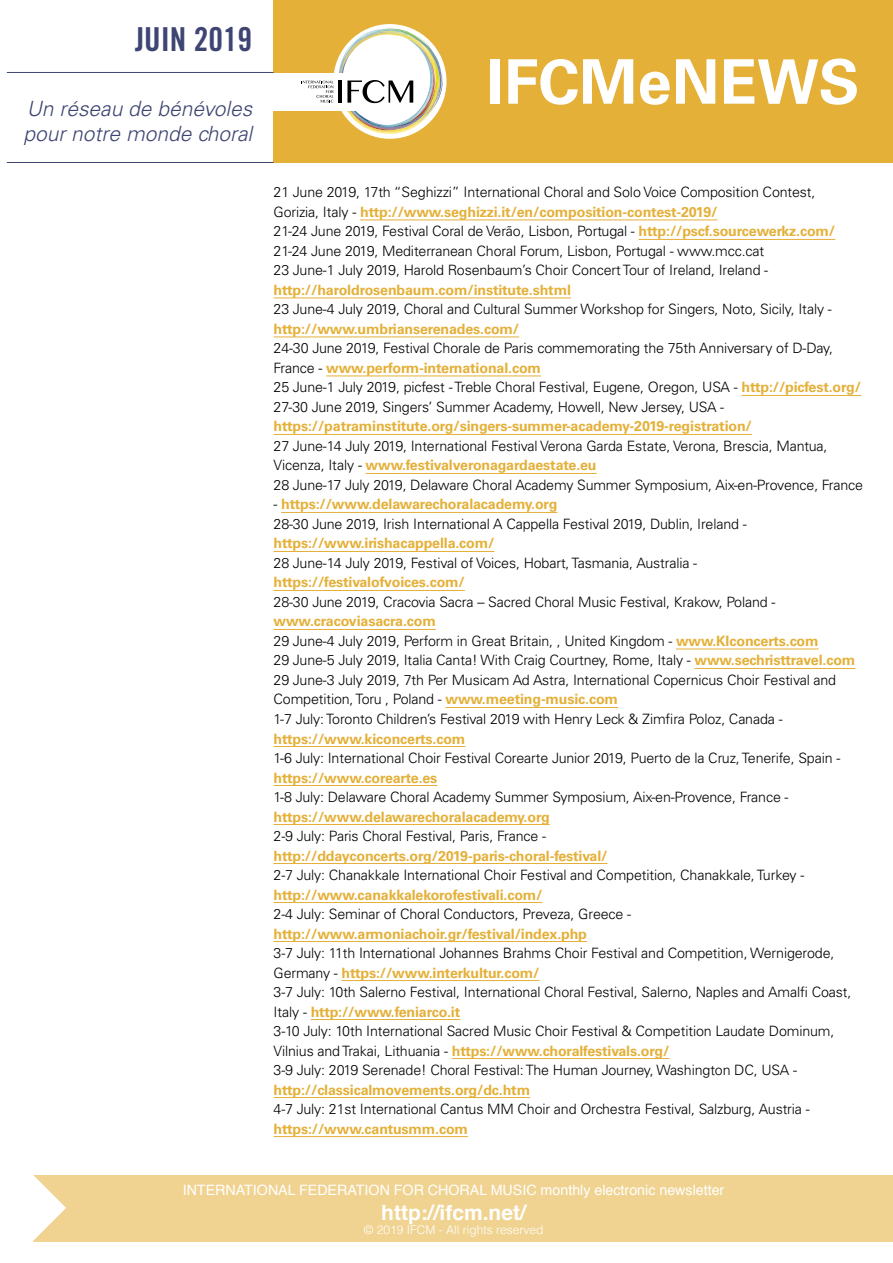
<style>
.page{position:relative;width:893px;height:1263px;background:#fff}
.page>*{position:absolute;margin:0;border:0;box-sizing:border-box;transform-origin:0 0}
.t1{font:700 61.5px "Univers LT Std";color:#fff}
.Month{font:33px "Trade Gothic LT Std Bd Cn 20";color:#3e4572}
.Volunteer{font:italic 300 21px/25.2px "Univers LT Std";color:#3e4572}
.t2{font:700 21px "Helvetica";color:#fff}
.Text{font:300 14.25px/19.5px "Univers LT Std";letter-spacing:-.01em;color:#000}
.Text-2{font:700 14.25px/19.5px "Univers LT Std";letter-spacing:-.01em;color:#e4b038}
.t3{font:14.25px "Helvetica";color:#fff}
.t4{font:300 12px "Helvetica";color:#fff}
.s1{font-weight:700;color:#e4b038}
.s2{font-weight:300;color:#000}
</style>
<div class="page">
<div style="left:274px;top:0;width:619px;height:163px;background:#e4b038"></div>
<div style="left:33px;top:1176px;width:860px;height:66px;background:#f0d391"></div>
<svg style="left:33px;top:1175px;width:33px;height:66px"></svg>
<div style="left:333px;top:24px;width:113px;height:115px;background:#fff;border-radius:50%"></div>
<div style="left:270px;top:73px;width:117px;height:38px;background:#fff"></div>
<svg style="left:302px;top:29px;width:141px;height:105px"></svg>
<hr style="left:7px;top:72px;width:267px;height:1px;background:#3e4572">
<hr style="left:7px;top:162px;width:267px;height:1px;background:#3e4572">
<hr style="left:360px;top:220px;width:357px;height:1px;background:#e4b038">
<hr style="left:639px;top:239px;width:196px;height:1px;background:#e4b038">
<hr style="left:274px;top:298px;width:297px;height:1px;background:#e4b038">
<hr style="left:274px;top:337px;width:245px;height:1px;background:#e4b038">
<hr style="left:326px;top:376px;width:215px;height:1px;background:#e4b038">
<hr style="left:741px;top:395px;width:120px;height:1px;background:#e4b038">
<hr style="left:274px;top:434px;width:478px;height:1px;background:#e4b038">
<hr style="left:366px;top:473px;width:231px;height:1px;background:#e4b038">
<hr style="left:281px;top:512px;width:276px;height:1px;background:#e4b038">
<hr style="left:274px;top:551px;width:220px;height:1px;background:#e4b038">
<hr style="left:274px;top:590px;width:191px;height:1px;background:#e4b038">
<hr style="left:274px;top:629px;width:162px;height:1px;background:#e4b038">
<hr style="left:676px;top:649px;width:143px;height:1px;background:#e4b038">
<hr style="left:694px;top:668px;width:161px;height:1px;background:#e4b038">
<hr style="left:445px;top:707px;width:173px;height:1px;background:#e4b038">
<hr style="left:274px;top:746px;width:191px;height:1px;background:#e4b038">
<hr style="left:274px;top:785px;width:163px;height:1px;background:#e4b038">
<hr style="left:274px;top:824px;width:276px;height:1px;background:#e4b038">
<hr style="left:274px;top:863px;width:334px;height:1px;background:#e4b038">
<hr style="left:274px;top:902px;width:268px;height:1px;background:#e4b038">
<hr style="left:274px;top:941px;width:313px;height:1px;background:#e4b038">
<hr style="left:342px;top:980px;width:198px;height:1px;background:#e4b038">
<hr style="left:311px;top:1019px;width:149px;height:1px;background:#e4b038">
<hr style="left:452px;top:1058px;width:217px;height:1px;background:#e4b038">
<hr style="left:274px;top:1097px;width:256px;height:1px;background:#e4b038">
<hr style="left:274px;top:1136px;width:194px;height:1px;background:#e4b038">
<p class="Month" style="left:135px;top:19px;width:119px">JUIN 2019</p>
<p class="Volunteer" style="left:23px;top:96px;width:230px">Un réseau de bénévoles pour notre monde choral</p>
<p class="t1" style="left:487px;top:46px;width:374px">IFCMeNEWS</p>
<p class="Text" style="left:274px;top:183px;width:543px">21 June 2019, 17th “Seghizzi” International Choral and Solo Voice Composition Contest,<br>Gorizia, Italy - <span class="s1">http://www.seghizzi.it/en/composition-contest-2019/</span></p>
<p class="Text" style="left:274px;top:222px;width:563px">21-24 June 2019, Festival Coral de Verão, Lisbon, Portugal - <span class="s1">http://pscf.sourcewerkz.com/</span></p>
<p class="Text" style="left:274px;top:241px;width:492px">21-24 June 2019, Mediterranean Choral Forum, Lisbon, Portugal - www.mcc.cat</p>
<p class="Text" style="left:274px;top:261px;width:496px">23 June-1 July 2019, Harold Rosenbaum’s Choir Concert Tour of Ireland, Ireland - <span class="s1">http://haroldrosenbaum.com/institute.shtml</span></p>
<p class="Text" style="left:274px;top:300px;width:560px">23 June-4 July 2019, Choral and Cultural Summer Workshop for Singers, Noto, Sicily, Italy - <span class="s1">http://www.umbrianserenades.com/</span></p>
<p class="Text" style="left:274px;top:339px;width:561px">24-30 June 2019, Festival Chorale de Paris commemorating the 75th Anniversary of D-Day,<br>France - <span class="s1">www.perform-international.com</span></p>
<p class="Text" style="left:274px;top:378px;width:589px">25 June-1 July 2019, picfest - Treble Choral Festival, Eugene, Oregon, USA - <span class="s1">http://picfest.org/</span></p>
<p class="Text-2" style="left:274px;top:397px;width:480px"><span class="s2">27-30 June 2019, Singers’ Summer Academy, Howell, New Jersey, USA - </span>https://patraminstitute.org/singers-summer-academy-2019-registration/</p>
<p class="Text" style="left:274px;top:436px;width:555px">27 June-14 July 2019, International Festival Verona Garda Estate, Verona, Brescia, Mantua,<br>Vicenza, Italy - <span class="s1">www.festivalveronagardaestate.eu</span></p>
<p class="Text" style="left:274px;top:475px;width:591px">28 June-17 July 2019, Delaware Choral Academy Summer Symposium, Aix-en-Provence, France</p>
<p class="Text-2" style="left:274px;top:495px;width:285px"><span class="s2">-</span> https://www.delawarechoralacademy.org</p>
<p class="Text" style="left:274px;top:514px;width:475px">28-30 June 2019, Irish International A Cappella Festival 2019, Dublin, Ireland - <span class="s1">https://www.irishacappella.com/</span></p>
<p class="Text" style="left:274px;top:553px;width:425px">28 June-14 July 2019, Festival of Voices, Hobart, Tasmania, Australia - <span class="s1">https://festivalofvoices.com/</span></p>
<p class="Text" style="left:274px;top:592px;width:503px">28-30 June 2019, Cracovia Sacra – Sacred Choral Music Festival, Krakow, Poland - <span class="s1">www.cracoviasacra.com</span></p>
<p class="Text" style="left:274px;top:631px;width:547px">29 June-4 July 2019, Perform in Great Britain, , United Kingdom - <span class="s1">www.KIconcerts.com</span></p>
<p class="Text" style="left:274px;top:651px;width:583px">29 June-5 July 2019, Italia Canta! With Craig Courtney, Rome, Italy - <span class="s1">www.sechristtravel.com</span></p>
<p class="Text" style="left:274px;top:670px;width:564px">29 June-3 July 2019, 7th Per Musicam Ad Astra, International Copernicus Choir Festival and<br>Competition, Toru , Poland - <span class="s1">www.meeting-music.com</span></p>
<p class="Text" style="left:274px;top:709px;width:511px">1-7 July: Toronto Children’s Festival 2019 with Henry Leck &amp; Zimfira Poloz, Canada - <span class="s1">https://www.kiconcerts.com</span></p>
<p class="Text" style="left:274px;top:748px;width:568px">1-6 July: International Choir Festival Corearte Junior 2019, Puerto de la Cruz, Tenerife, Spain - <span class="s1">https://www.corearte.es</span></p>
<p class="Text" style="left:274px;top:787px;width:516px">1-8 July: Delaware Choral Academy Summer Symposium, Aix-en-Provence, France - <span class="s1">https://www.delawarechoralacademy.org</span></p>
<p class="Text-2" style="left:274px;top:826px;width:335px"><span class="s2">2-9 July: Paris Choral Festival, Paris, France - </span>http://ddayconcerts.org/2019-paris-choral-festival/</p>
<p class="Text" style="left:274px;top:865px;width:532px">2-7 July: Chanakkale International Choir Festival and Competition, Chanakkale, Turkey - <span class="s1">http://www.canakkalekorofestivali.com/</span></p>
<p class="Text" style="left:274px;top:904px;width:359px">2-4 July: Seminar of Choral Conductors, Preveza, Greece - <span class="s1">http://www.armoniachoir.gr/festival/index.php</span></p>
<p class="Text" style="left:274px;top:943px;width:562px">3-7 July: 11th International Johannes Brahms Choir Festival and Competition, Wernigerode,<br>Germany - <span class="s1">https://www.interkultur.com/</span></p>
<p class="Text" style="left:274px;top:982px;width:579px">3-7 July: 10th Salerno Festival, International Choral Festival, Salerno, Naples and Amalfi Coast,<br>Italy - <span class="s1">http://www.feniarco.it</span></p>
<p class="Text" style="left:274px;top:1021px;width:562px">3-10 July: 10th International Sacred Music Choir Festival &amp; Competition Laudate Dominum,<br>Vilnius and Trakai, Lithuania - <span class="s1">https://www.choralfestivals.org/</span></p>
<p class="Text" style="left:274px;top:1060px;width:525px">3-9 July: 2019 Serenade! Choral Festival: The Human Journey, Washington DC, USA - <span class="s1">http://classicalmovements.org/dc.htm</span></p>
<p class="Text" style="left:274px;top:1099px;width:538px">4-7 July: 21st International Cantus MM Choir and Orchestra Festival, Salzburg, Austria - <span class="s1">https://www.cantusmm.com</span></p>
<p class="t3" style="left:183px;top:1178px;width:543px">INTERNATIONAL FEDERATION FOR CHORAL MUSIC monthly electronic newsletter</p>
<p class="t2" style="left:381px;top:1195px;width:146px">http://ifcm.net/</p>
<p class="t4" style="left:364px;top:1220px;width:181px">© 2019 IFCM - All rights reserved</p>
</div>
